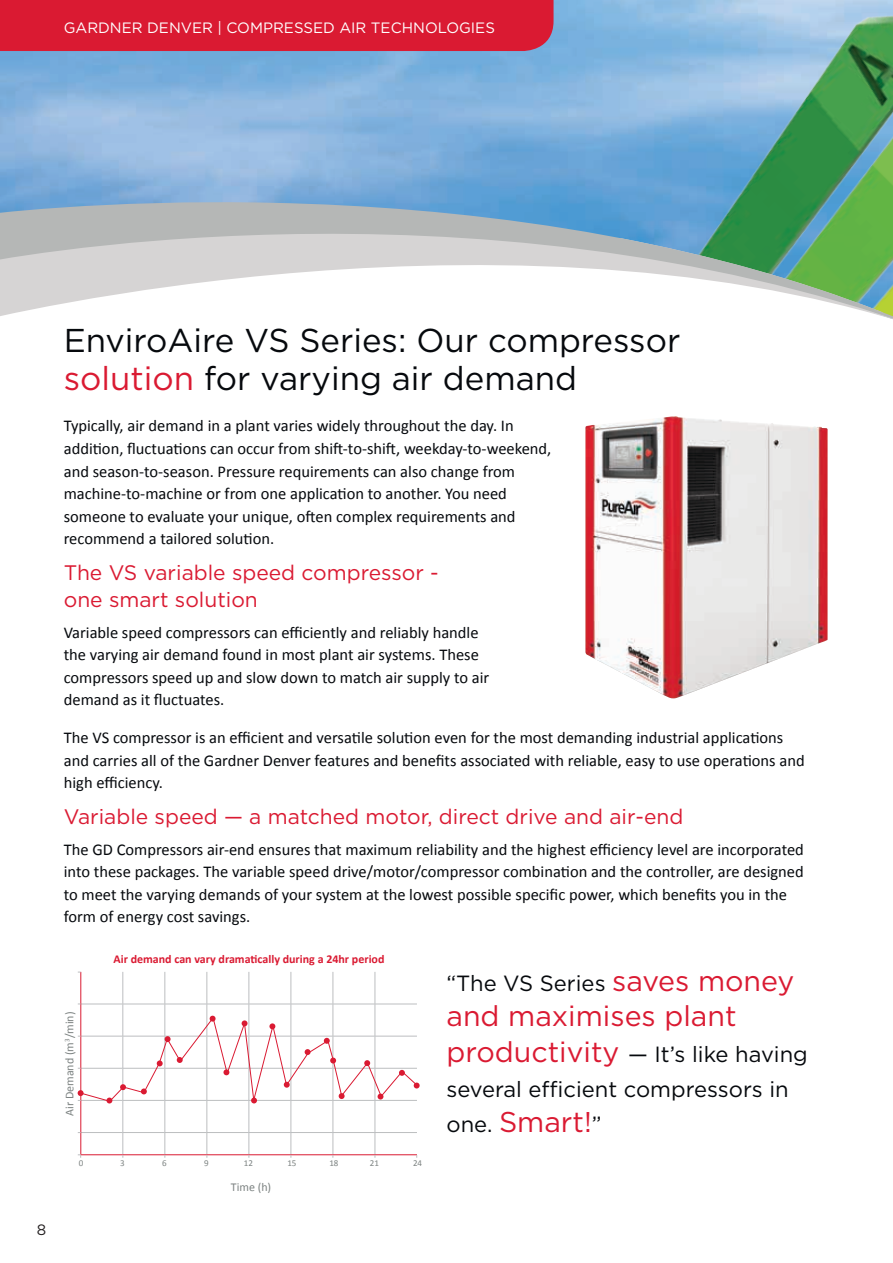
<style>
.page{position:relative;width:893px;height:1263px;background:#fff}
.page>*{position:absolute;margin:0;border:0;box-sizing:border-box;transform-origin:0 0}
.t1{font:33px/37.5px "Gotham";color:#06090d}
.t2{font:28.5px "Gotham";color:#da1a32}
.t3{font:21.9px/35.1px "Gotham";color:#06090d}
.t4{font:21px/27px "Gotham";color:#da1a32}
.t5{font:16.5px/22.5px "Calibri";color:#06090d}
.t6{font:15px "Gotham";color:#fff}
.t7{font:15px "Gotham";color:#231f20}
.t8{font:700 12px "Calibri";color:#da1a32}
.t9{font:12px "Calibri";color:#7c8281}
.t10{font:9px "Calibri";color:#7c8281}
.s1{color:#da1a32}
.s2{font-size:28.5px;color:#da1a32}
.s3{font-size:21.9px;color:#06090d}
</style>
<div class="page">
<img style="left:0;top:0;width:675px;height:150px">
<img style="left:675px;top:0;width:218px;height:150px">
<svg style="left:0;top:150px;width:893px;height:169px"></svg>
<div style="left:0;top:0;width:554px;height:51px;background:#da1a32"></div>
<hr style="left:123px;top:972px;width:1px;height:32px;background:#bcbec0">
<hr style="left:165px;top:972px;width:1px;height:32px;background:#bcbec0">
<hr style="left:207px;top:972px;width:1px;height:32px;background:#bcbec0">
<hr style="left:249px;top:972px;width:1px;height:32px;background:#bcbec0">
<hr style="left:291px;top:972px;width:1px;height:32px;background:#bcbec0">
<hr style="left:333px;top:972px;width:1px;height:32px;background:#bcbec0">
<hr style="left:375px;top:972px;width:1px;height:32px;background:#bcbec0">
<hr style="left:81px;top:1004px;width:42px;height:1px;background:#bcbec0">
<hr style="left:123px;top:1004px;width:42px;height:1px;background:#bcbec0">
<hr style="left:123px;top:1004px;width:1px;height:32px;background:#bcbec0">
<hr style="left:165px;top:1004px;width:42px;height:1px;background:#bcbec0">
<hr style="left:165px;top:1004px;width:1px;height:32px;background:#bcbec0">
<hr style="left:207px;top:1004px;width:42px;height:1px;background:#bcbec0">
<hr style="left:207px;top:1004px;width:1px;height:32px;background:#bcbec0">
<hr style="left:249px;top:1004px;width:42px;height:1px;background:#bcbec0">
<hr style="left:249px;top:1004px;width:1px;height:32px;background:#bcbec0">
<hr style="left:291px;top:1004px;width:42px;height:1px;background:#bcbec0">
<hr style="left:291px;top:1004px;width:1px;height:32px;background:#bcbec0">
<hr style="left:333px;top:1004px;width:42px;height:1px;background:#bcbec0">
<hr style="left:333px;top:1004px;width:1px;height:32px;background:#bcbec0">
<hr style="left:375px;top:1004px;width:42px;height:1px;background:#bcbec0">
<hr style="left:375px;top:1004px;width:1px;height:32px;background:#bcbec0">
<hr style="left:123px;top:1100px;width:1px;height:32px;background:#bcbec0">
<hr style="left:165px;top:1100px;width:1px;height:32px;background:#bcbec0">
<hr style="left:207px;top:1100px;width:1px;height:32px;background:#bcbec0">
<hr style="left:249px;top:1100px;width:1px;height:32px;background:#bcbec0">
<hr style="left:291px;top:1100px;width:1px;height:32px;background:#bcbec0">
<hr style="left:333px;top:1100px;width:1px;height:32px;background:#bcbec0">
<hr style="left:375px;top:1100px;width:1px;height:32px;background:#bcbec0">
<hr style="left:81px;top:1132px;width:42px;height:1px;background:#bcbec0">
<hr style="left:123px;top:1132px;width:42px;height:1px;background:#bcbec0">
<hr style="left:165px;top:1132px;width:42px;height:1px;background:#bcbec0">
<hr style="left:207px;top:1132px;width:42px;height:1px;background:#bcbec0">
<hr style="left:249px;top:1132px;width:42px;height:1px;background:#bcbec0">
<hr style="left:291px;top:1132px;width:42px;height:1px;background:#bcbec0">
<hr style="left:333px;top:1132px;width:42px;height:1px;background:#bcbec0">
<hr style="left:375px;top:1132px;width:42px;height:1px;background:#bcbec0">
<hr style="left:80px;top:972px;width:1px;height:32px;background:#da1a32">
<hr style="left:80px;top:1004px;width:1px;height:32px;background:#da1a32">
<hr style="left:80px;top:1100px;width:1px;height:32px;background:#da1a32">
<hr style="left:80px;top:1154px;width:43px;height:1px;background:#da1a32">
<hr style="left:123px;top:1154px;width:42px;height:1px;background:#da1a32">
<hr style="left:165px;top:1154px;width:42px;height:1px;background:#da1a32">
<hr style="left:207px;top:1154px;width:42px;height:1px;background:#da1a32">
<hr style="left:249px;top:1154px;width:42px;height:1px;background:#da1a32">
<hr style="left:291px;top:1154px;width:42px;height:1px;background:#da1a32">
<hr style="left:333px;top:1154px;width:42px;height:1px;background:#da1a32">
<hr style="left:375px;top:1154px;width:42px;height:1px;background:#da1a32">
<svg style="left:78px;top:1016px;width:342px;height:89px"></svg>
<svg style="left:123px;top:1133px;width:1px;height:25px"></svg>
<svg style="left:78px;top:1132px;width:3px;height:26px"></svg>
<svg style="left:165px;top:1133px;width:1px;height:25px"></svg>
<svg style="left:207px;top:1133px;width:1px;height:25px"></svg>
<svg style="left:249px;top:1133px;width:1px;height:25px"></svg>
<svg style="left:333px;top:1133px;width:1px;height:25px"></svg>
<svg style="left:375px;top:1133px;width:1px;height:25px"></svg>
<svg style="left:291px;top:1133px;width:1px;height:25px"></svg>
<img style="left:585px;top:416px;width:243px;height:282px">
<p class="t6" style="left:64px;top:18px;width:433px">GARDNER DENVER | COMPRESSED AIR TECHNOLOGIES</p>
<p class="t7" style="left:37px;top:1220px;width:11px">8</p>
<h1 class="t1" style="left:64px;top:321px;width:618px">EnviroAire VS Series: Our compressor <span class="s1">solution</span> for varying air demand</h1>
<p class="t5" style="left:64px;top:414px;width:489px">Typically, air demand in a plant varies widely throughout the day. In addition, fluctuations can occur from shift-to-shift, weekday-to-weekend, and season-to-season. Pressure requirements can also change from machine-to-machine or from one application to another. You need someone to evaluate your unique, often complex requirements and recommend a tailored solution.</p>
<p class="t4" style="left:64px;top:558px;width:377px">The VS variable speed compressor - one smart solution</p>
<p class="t5" style="left:64px;top:620px;width:427px">Variable speed compressors can efficiently and reliably handle the varying air demand found in most plant air systems. These compressors speed up and slow down to match air supply to air demand as it fluctuates.</p>
<p class="t5" style="left:64px;top:726px;width:742px">The VS compressor is an efficient and versatile solution even for the most demanding industrial applications and carries all of the Gardner Denver features and benefits associated with reliable, easy to use operations and high efficiency.</p>
<p class="t4" style="left:64px;top:802px;width:621px">Variable speed — a matched motor, direct drive and air-end</p>
<p class="t5" style="left:64px;top:837px;width:742px">The GD Compressors air-end ensures that maximum reliability and the highest efficiency level are incorporated into these packages. The variable speed drive/motor/compressor combination and the controller, are designed to meet the varying demands of your system at the lowest possible specific power, which benefits you in the form of energy cost savings.</p>
<p class="t9" style="left:62px;top:1116px;width:106px;rotate:-90deg">Air Demand (m<sup>3</sup>/min)</p>
<p class="t8" style="left:113px;top:951px;width:273px">Air demand can vary dramatically during a 24hr period</p>
<p class="t10" style="left:79px;top:1157px;width:6px">0</p>
<p class="t10" style="left:120px;top:1157px;width:6px">3</p>
<p class="t10" style="left:162px;top:1157px;width:6px">6</p>
<p class="t10" style="left:204px;top:1157px;width:6px">9</p>
<p class="t10" style="left:244px;top:1157px;width:11px">12</p>
<p class="t10" style="left:287px;top:1157px;width:11px">15</p>
<p class="t10" style="left:329px;top:1157px;width:11px">18</p>
<p class="t10" style="left:370px;top:1157px;width:11px">21</p>
<p class="t10" style="left:413px;top:1157px;width:11px">24</p>
<p class="t9" style="left:231px;top:1179px;width:42px">Time (h)</p>
<h3 class="t3" style="left:446px;top:965px;width:349px">“The VS Series <span class="s2">saves money</span></h3>
<h2 class="t2" style="left:446px;top:998px;width:292px">and maximises plant</h2>
<h3 class="t3" style="left:446px;top:1036px;width:363px"><span class="s2">productivity</span> — It’s like having several efficient compressors in</h3>
<h2 class="t2" style="left:446px;top:1103px;width:157px"><span class="s3">one.</span> Smart!<span class="s3">”</span></h2>
</div>
